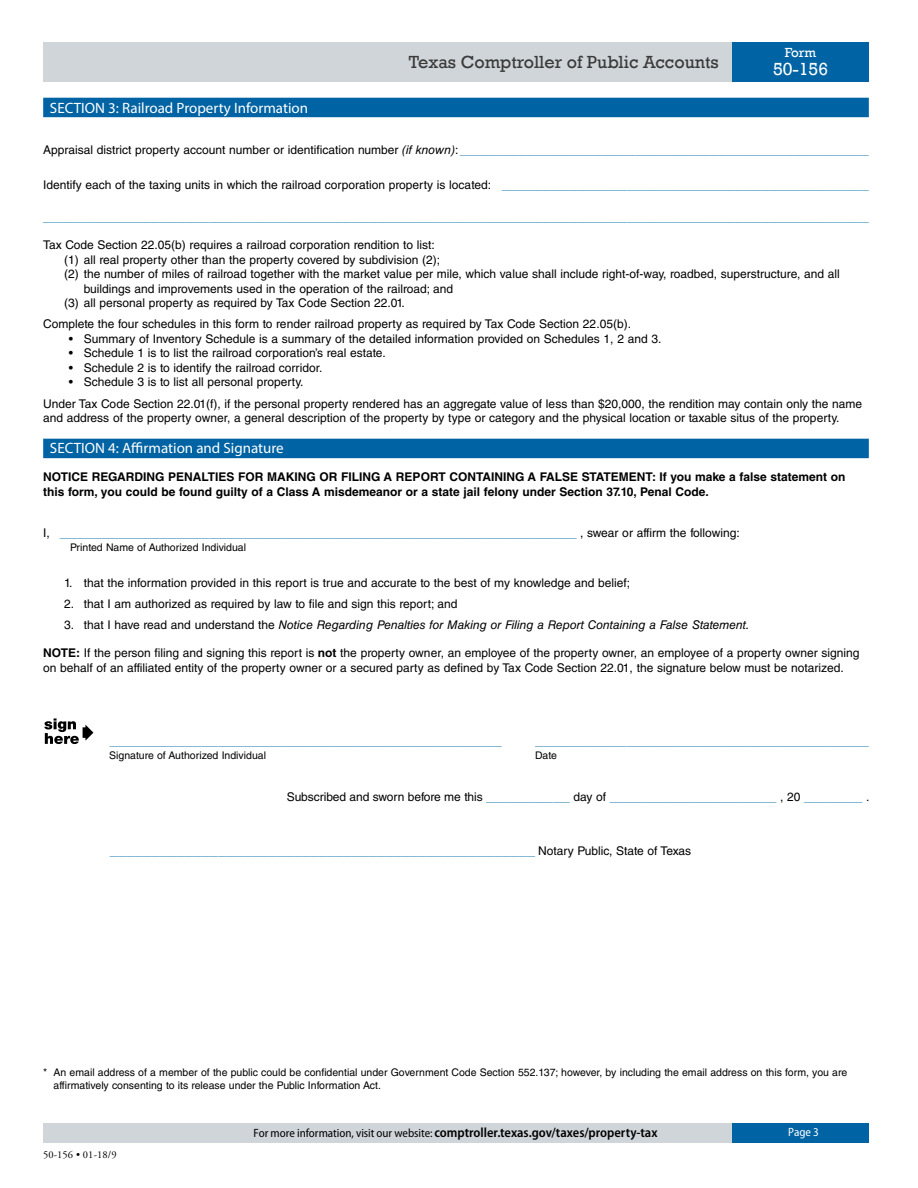
<style>
.page{position:relative;width:918px;height:1188px;background:#fff}
.page>*{position:absolute;margin:0;border:0;box-sizing:border-box;transform-origin:0 0}
.t1{font:18px "Rockwell";color:#3a3a3a}
.t2{font:18px "Rockwell";color:#fff}
.Body_text{font:15px "Helvetica LT Std";color:#5fa3c9}
.Divider_Bar{font:15px "Myriad Pro";color:#fff}
.t3{font:600 semi-condensed 13.5px "Myriad Pro";color:#000}
.t4{font:13.5px "Rockwell";color:#fff}
.Body_text-2{font:12px/14.4px "Helvetica LT Std";color:#000}
.Body_text-3{font:700 12px/14.4px "Helvetica LT Std";color:#000}
.t5{font:italic 12px "Helvetica LT Std";color:#000}
.t6{font:semi-condensed 12px "Myriad Pro";color:#fff}
.Footer__First_Row{font:10.5px/12.6px "Helvetica LT Std";color:#000}
.t7{font:10.5px "Adobe Garamond Pro";letter-spacing:.01em;color:#000}
.s1{font-style:italic}
.s2{font-size:15px;color:#5fa3c9}
.s3{font-size:12px;color:#000}
.s4{font-style:normal}
.s5{font-weight:700}
.s6{font-weight:400;font-size:12px}
</style>
<div class="page">
<div style="left:43px;top:42px;width:689px;height:39px;background:#d0d5d9"></div>
<div style="left:732px;top:42px;width:137px;height:39px;background:#0063a3"></div>
<div style="left:43px;top:1123px;width:689px;height:19px;background:#d0d5d9"></div>
<div style="left:732px;top:1123px;width:137px;height:19px;background:#0063a3"></div>
<div style="left:43px;top:98px;width:826px;height:19px;background:#0063a3"></div>
<div style="left:43px;top:439px;width:826px;height:19px;background:#0063a3"></div>
<svg style="left:83px;top:727px;width:2px;height:11px"></svg>
<svg style="left:85px;top:725px;width:8px;height:16px"></svg>
<svg style="left:44px;top:718px;width:35px;height:26px"></svg>
<h1 class="t1" style="left:409px;top:51px;width:311px">Texas Comptroller of Public Accounts</h1>
<p class="t4" style="left:785px;top:45px;width:33px">Form</p>
<h1 class="t2" style="left:773px;top:59px;width:57px">50-156</h1>
<h2 class="Divider_Bar" style="left:50px;top:98px;width:260px">SECTION 3: Railroad Property Information</h2>
<p class="Body_text-2" style="left:43px;top:143px;width:827px">Appraisal district property account number or identification number <span class="s1">(if known)</span>:<span class="s2">_________________________________________________</span></p>
<p class="Body_text-2" style="left:43px;top:177px;width:827px">Identify each of the taxing units in which the railroad corporation property is located: <span class="s2">____________________________________________</span></p>
<p class="Body_text" style="left:43px;top:207px;width:827px">___________________________________________________________________________________________________</p>
<p class="Body_text-2" style="left:43px;top:238px;width:393px">Tax Code Section 22.05(b) requires a railroad corporation rendition to list:</p>
<p class="Body_text-2" style="left:64px;top:252px;width:378px">(1) all real property other than the property covered by subdivision (2);</p>
<p class="Body_text-2" style="left:84px;top:267px;width:758px;text-indent:-20px">(2) the number of miles of railroad together with the market value per mile, which value shall include right-of-way, roadbed, superstructure, and all buildings and improvements used in the operation of the railroad; and</p>
<p class="Body_text-2" style="left:64px;top:296px;width:342px">(3) all personal property as required by Tax Code Section 22.01.</p>
<p class="Body_text-2" style="left:43px;top:317px;width:589px">Complete the four schedules in this form to render railroad property as required by Tax Code Section 22.05(b).</p>
<p class="Body_text-2" style="left:69px;top:331px;width:594px">• Summary of Inventory Schedule is a summary of the detailed information provided on Schedules 1, 2 and 3.</p>
<p class="Body_text-2" style="left:69px;top:346px;width:319px">• Schedule 1 is to list the railroad corporation’s real estate.</p>
<p class="Body_text-2" style="left:69px;top:360px;width:255px">• Schedule 2 is to identify the railroad corridor.</p>
<p class="Body_text-2" style="left:69px;top:375px;width:236px">• Schedule 3 is to list all personal property.</p>
<p class="Body_text-2" style="left:43px;top:396px;width:821px">Under Tax Code Section 22.01(f), if the personal property rendered has an aggregate value of less than $20,000, the rendition may contain only the name and address of the property owner, a general description of the property by type or category and the physical location or taxable situs of the property.</p>
<h2 class="Divider_Bar" style="left:50px;top:439px;width:235px">SECTION 4: Affirmation and Signature</h2>
<p class="Body_text-3" style="left:43px;top:470px;width:804px">NOTICE REGARDING PENALTIES FOR MAKING OR FILING A REPORT CONTAINING A FALSE STATEMENT: If you make a false statement on this form, you could be found guilty of a Class A misdemeanor or a state jail felony under Section 37.10, Penal Code.</p>
<p class="Body_text" style="left:43px;top:523px;width:535px"><span class="s3">I,</span> ______________________________________________________________</p>
<p class="Body_text-2" style="left:580px;top:526px;width:161px">, swear or affirm the following:</p>
<p class="Footer__First_Row" style="left:70px;top:541px;width:177px">Printed Name of Authorized Individual</p>
<p class="Body_text-2" style="left:64px;top:575px;width:568px">1. that the information provided in this report is true and accurate to the best of my knowledge and belief;</p>
<p class="Body_text-2" style="left:64px;top:597px;width:395px">2. that I am authorized as required by law to file and sign this report; and</p>
<p class="t5" style="left:64px;top:618px;width:687px"><span class="s4">3. that I have read and understand the</span> Notice Regarding Penalties for Making or Filing a Report Containing a False Statement.</p>
<p class="Body_text-2" style="left:43px;top:646px;width:818px"><span class="s5">NOTE:</span> If the person filing and signing this report is <span class="s5">not</span> the property owner, an employee of the property owner, an employee of a property owner signing on behalf of an affiliated entity of the property owner or a secured party as defined by Tax Code Section 22.01, the signature below must be notarized.</p>
<p class="Body_text" style="left:110px;top:731px;width:393px">_______________________________________________</p>
<p class="Body_text" style="left:535px;top:731px;width:335px">________________________________________</p>
<p class="Footer__First_Row" style="left:109px;top:749px;width:158px">Signature of Authorized Individual</p>
<p class="Footer__First_Row" style="left:535px;top:749px;width:23px">Date</p>
<p class="Body_text-2" style="left:287px;top:789px;width:284px">Subscribed and sworn before me this <span class="s2">__________</span></p>
<p class="Body_text" style="left:573px;top:787px;width:298px"><span class="s3">day of</span> ____________________ <span class="s3">, 20</span> _______ <span class="s3">.</span></p>
<p class="Body_text" style="left:110px;top:842px;width:583px">___________________________________________________ <span class="s3">Notary Public, State of Texas</span></p>
<p class="Footer__First_Row" style="left:54px;top:1066px;width:795px;text-indent:-10px">* An email address of a member of the public could be confidential under Government Code Section 552.137; however, by including the email address on this form, you are affirmatively consenting to its release under the Public Information Act.</p>
<p class="t7" style="left:43px;top:1149px;width:75px">50-156 • 01-18/9</p>
<p class="t3" style="left:254px;top:1125px;width:405px"><span class="s6">For more information, visit our website:</span> comptroller.texas.gov/taxes/property-tax</p>
<p class="t6" style="left:788px;top:1126px;width:32px">Page 3</p>
</div>
